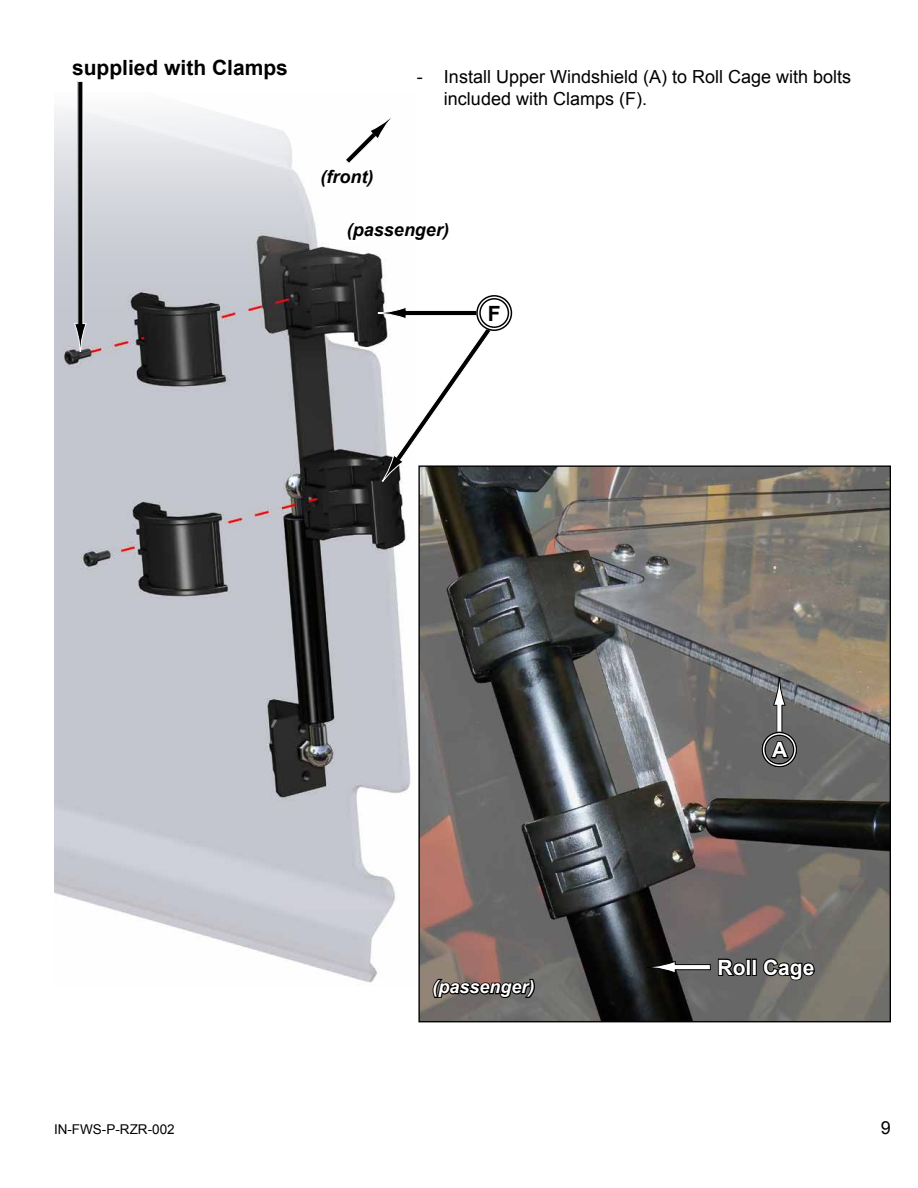
<style>
.page{position:relative;width:918px;height:1188px;background:#fff}
.page>*{position:absolute;margin:0;border:0;box-sizing:border-box;transform-origin:0 0}
.t1{font:700 21px "Arial";color:#000}
.t2{font:700 21px "Arial";color:#fff}
.t3{font:18px/21.6px "Arial";color:#000}
.t4{font:italic 700 18px "Arial";color:#000}
.t5{font:italic 700 18px "Arial";color:#fff}
.t6{font:13.5px "Arial";color:#000}
</style>
<div class="page">
<img style="left:420px;top:467px;width:469px;height:553px">
<img style="left:54px;top:107px;width:357px;height:876px">
<svg style="left:319px;top:113px;width:76px;height:76px"></svg>
<svg style="left:378px;top:303px;width:124px;height:180px"></svg>
<div style="left:476px;top:295px;width:36px;height:36px;border:4px solid #fff;border-radius:50%"></div>
<div style="left:476px;top:295px;width:36px;height:36px;border:1px solid #000;border-radius:50%"></div>
<div style="left:479px;top:298px;width:30px;height:30px;border:1px solid #000;border-radius:50%"></div>
<svg style="left:346px;top:221px;width:65px;height:22px"></svg>
<div style="left:78px;top:81px;width:5px;height:243px;background:#000"></div>
<svg style="left:74px;top:323px;width:13px;height:29px"></svg>
<div style="left:777px;top:705px;width:5px;height:29px;background:#fff"></div>
<svg style="left:773px;top:678px;width:13px;height:28px"></svg>
<svg style="left:769px;top:739px;width:22px;height:20px"></svg>
<div style="left:761px;top:732px;width:36px;height:36px;border:4px solid #fff;border-radius:50%"></div>
<div style="left:761px;top:732px;width:36px;height:36px;border:1px solid #000;border-radius:50%"></div>
<div style="left:764px;top:735px;width:30px;height:30px;border:1px solid #000;border-radius:50%"></div>
<div style="left:675px;top:965px;width:35px;height:5px;background:#fff"></div>
<div style="left:674px;top:964px;width:37px;height:6px;border:1px solid #000"></div>
<svg style="left:647px;top:961px;width:29px;height:13px"></svg>
<svg style="left:431px;top:978px;width:105px;height:22px;background:#3f3936"></svg>
<svg style="left:717px;top:957px;width:30px;height:21px"></svg>
<div style="left:746px;top:959px;width:5px;height:17px;border:2px solid #000"></div>
<div style="left:752px;top:959px;width:5px;height:17px;border:2px solid #000"></div>
<svg style="left:761px;top:955px;width:55px;height:27px"></svg>
<p class="t1" style="left:72px;top:54px;width:217px">supplied with Clamps</p>
<p class="t4" style="left:321px;top:165px;width:54px">(front)</p>
<p class="t3" style="left:444px;top:66px;width:409px;text-indent:-27px">- Install Upper Windshield (A) to Roll Cage with bolts included with Clamps (F).</p>
<p class="t4" style="left:347px;top:218px;width:104px">(passenger)</p>
<p class="t1" style="left:488px;top:299px;width:14px">F</p>
<p class="t5" style="left:433px;top:975px;width:104px">(passenger)</p>
<p class="t2" style="left:772px;top:736px;width:17px">A</p>
<p class="t2" style="left:718px;top:953px;width:98px">Roll Cage</p>
<p class="t6" style="left:54px;top:1120px;width:122px">IN-FWS-P-RZR-002</p>
<p class="t3" style="left:881px;top:1117px;width:12px">9</p>
</div>
